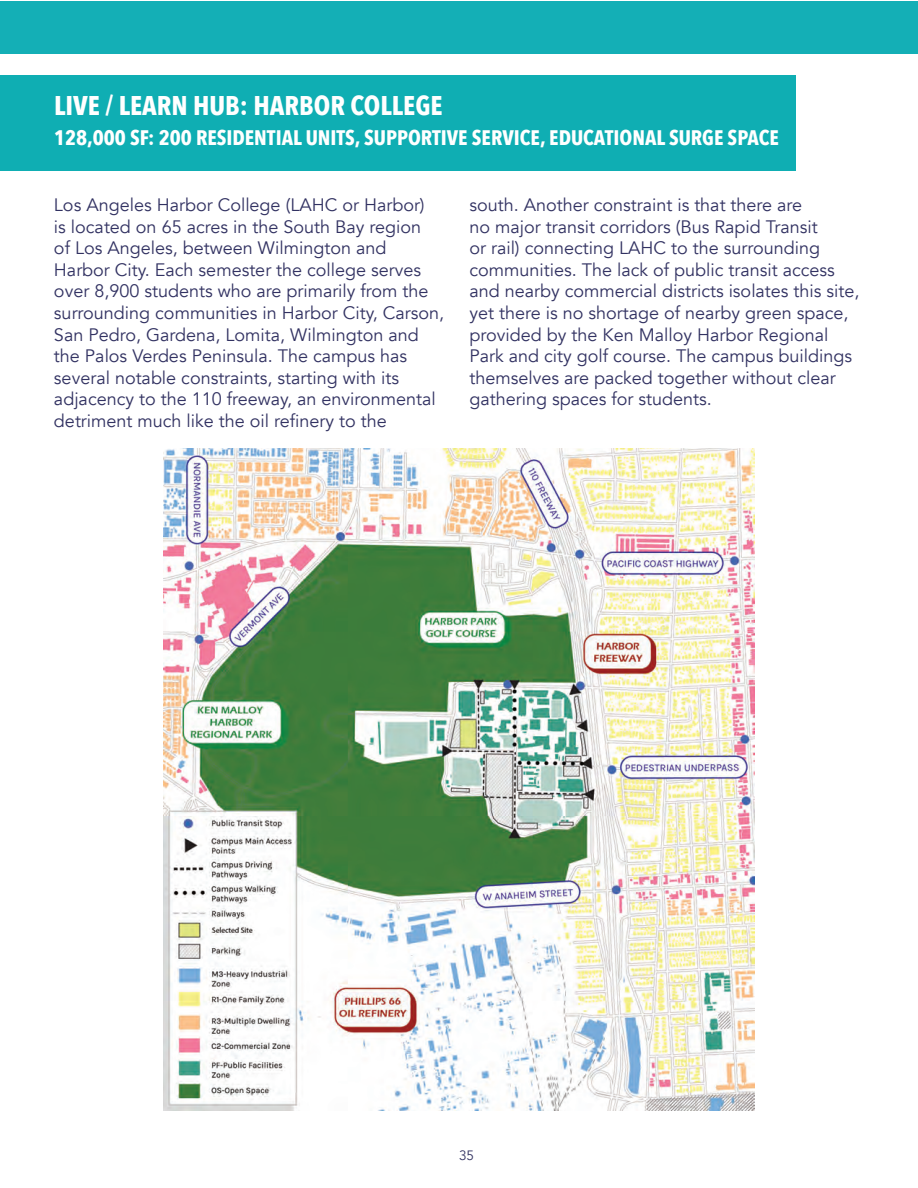
<style>
.page{position:relative;width:918px;height:1188px;background:#fff}
.page>*{position:absolute;margin:0;border:0;box-sizing:border-box;transform-origin:0 0}
.t1{font:700 27px "Avenir Next Condensed";color:#fff}
.t2{font:700 21px "Avenir Next Condensed";color:#fff}
.t3{font:18px/21.6px "Avenir";color:#323262}
.t4{font:13.5px "Avenir";color:#323262}
</style>
<div class="page">
<div style="left:0;top:1px;width:917px;height:52px;background:#14afb6"></div>
<div style="left:0;top:76px;width:796px;height:95px;background:#0faeb3"></div>
<img style="left:164px;top:448px;width:590px;height:662px">
<h1 class="t1" style="left:54px;top:89px;width:390px">LIVE / LEARN HUB: HARBOR COLLEGE</h1>
<p class="t2" style="left:54px;top:125px;width:726px">128,000 SF: 200 RESIDENTIAL UNITS, SUPPORTIVE SERVICE, EDUCATIONAL SURGE SPACE</p>
<p class="t3" style="left:54px;top:194px;width:392px">Los Angeles Harbor College (LAHC or Harbor)<br>is located on 65 acres in the South Bay region<br>of Los Angeles, between Wilmington and Harbor City. Each semester the college serves over 8,900 students who are primarily from the surrounding communities in Harbor City, Carson, San Pedro, Gardena, Lomita, Wilmington and the Palos Verdes Peninsula. The campus has several notable constraints, starting with its adjacency to the 110 freeway, an environmental detriment much like the oil refinery to the</p>
<p class="t3" style="left:469px;top:194px;width:392px">south. Another constraint is that there are<br>no major transit corridors (Bus Rapid Transit<br>or rail) connecting LAHC to the surrounding communities. The lack of public transit access and nearby commercial districts isolates this site, yet there is no shortage of nearby green space, provided by the Ken Malloy Harbor Regional Park and city golf course. The campus buildings themselves are packed together without clear gathering spaces for students.</p>
<p class="t4" style="left:459px;top:1147px;width:17px">35</p>
</div>
